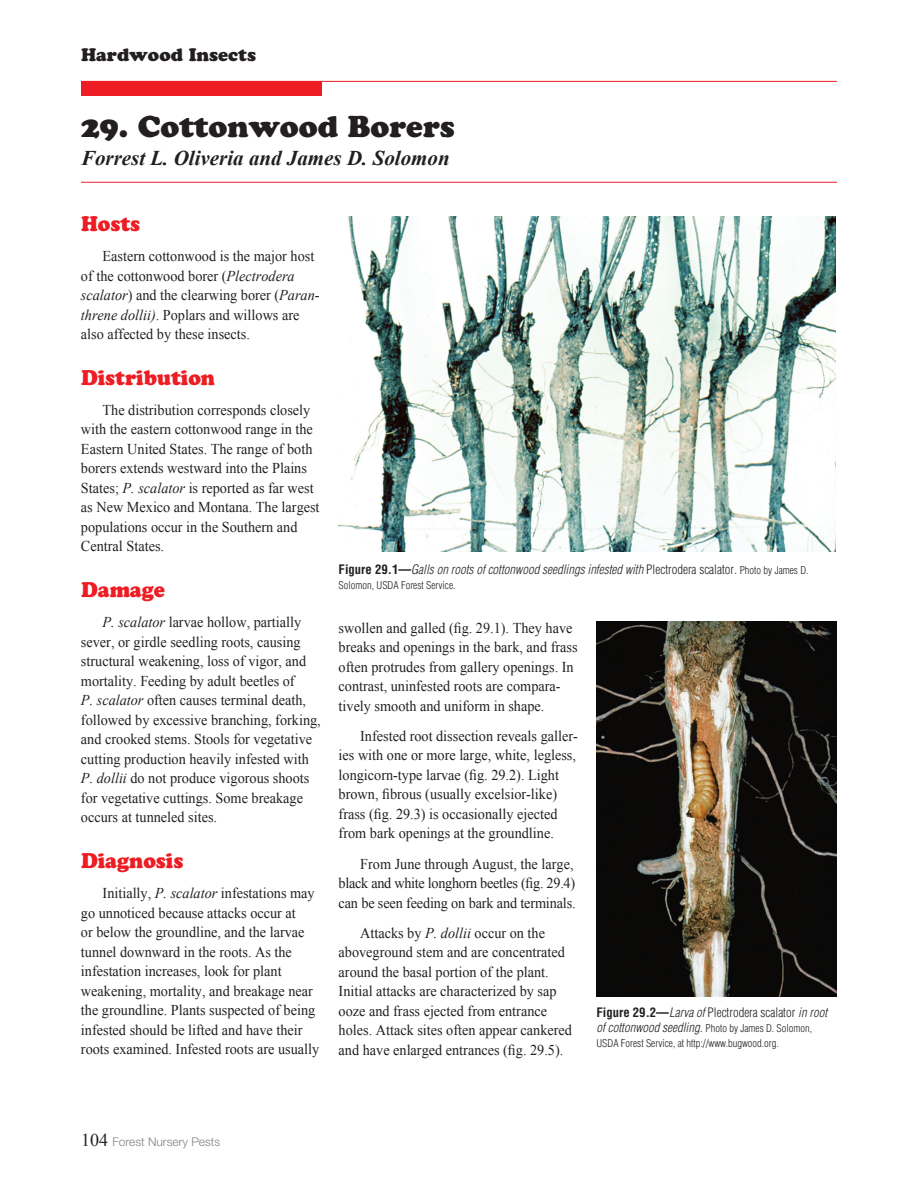
<style>
.page{position:relative;width:918px;height:1188px;background:#fff}
.page>*{position:absolute;margin:0;border:0;box-sizing:border-box;transform-origin:0 0}
.t1{font:30px "Cooper Black Std";color:#231f20}
.t2{font:italic 700 21px "Times New Roman";color:#231f20}
.t3{font:21px "Cooper Black Std";color:#ee1d23;scale:.95 1}
.t4{font:18px "Cooper Black Std";color:#231f20}
.t5{font:15px/19.5px "Times New Roman";color:#231f20;scale:.95 1}
.t6{font:italic 300 condensed 12.75px "Helvetica";color:#231f20}
.t7{font:300 condensed 12.75px "Helvetica";color:#231f20}
.t8{font:300 12px "Helvetica Neue";color:#808285}
.t9{font:300 condensed 10.5px/15px "Helvetica";color:#231f20}
.s1{font-style:italic}
.s2{font-weight:700;font-style:normal}
.s3{font-style:normal}
.s4{font-style:normal;font-size:10.5px}
.s5{font-weight:700}
.s6{font-style:italic;font-size:12.75px}
.s7{font-family:"Times New Roman";font-weight:400;font-size:18px;color:#231f20}
</style>
<div class="page">
<hr style="left:81px;top:81px;width:756px;height:1px;background:#ee1d23">
<hr style="left:81px;top:182px;width:756px;height:1px;background:#ee1d23">
<div style="left:81px;top:81px;width:241px;height:15px;background:#ee1d23"></div>
<img style="left:339px;top:216px;width:496px;height:336px">
<img style="left:596px;top:621px;width:241px;height:376px">
<p class="t4" style="left:81px;top:44px;width:177px">Hardwood Insects</p>
<h1 class="t1" style="left:81px;top:108px;width:375px">29. Cottonwood Borers</h1>
<h2 class="t2" style="left:81px;top:144px;width:370px">Forrest L. Oliveria and James D. Solomon</h2>
<h2 class="t3" style="left:81px;top:211px;width:64px">Hosts</h2>
<p class="t5" style="left:81px;top:246px;width:253px;text-indent:22px">Eastern cottonwood is the major host of the cottonwood borer (<span class="s1">Plectrodera scalator</span>) and the clearwing borer (<span class="s1">Paran&shy;threne dollii)</span>. Poplars and willows are also affected by these insects.</p>
<h2 class="t3" style="left:81px;top:365px;width:143px">Distribution</h2>
<p class="t5" style="left:81px;top:400px;width:253px;text-indent:22px">The distribution corresponds closely with the eastern cottonwood range in the Eastern United States. The range of both borers extends westward into the Plains States; <span class="s1">P. scalator</span> is reported as far west as New Mexico and Montana. The largest populations occur in the Southern and Central States.</p>
<h2 class="t3" style="left:81px;top:577px;width:90px">Damage</h2>
<p class="t5" style="left:81px;top:612px;width:254px;text-indent:22px"><span class="s1">P. scalator</span> larvae hollow, partially sever, or girdle seedling roots, causing structural weakening, loss of vigor, and mortality. Feeding by adult beetles of<br><span class="s1">P. scalator</span> often causes terminal death, followed by excessive branching, forking, and crooked stems. Stools for vegetative cutting production heavily infested with <span class="s1">P. dollii</span> do not produce vigorous shoots for vegetative cuttings. Some breakage occurs at tunneled sites.</p>
<h2 class="t3" style="left:81px;top:848px;width:109px">Diagnosis</h2>
<p class="t5" style="left:81px;top:883px;width:252px;text-indent:22px">Initially, <span class="s1">P. scalator</span> infestations may go unnoticed because attacks occur at<br>or below the groundline, and the larvae tunnel downward in the roots. As the infestation increases, look for plant weakening, mortality, and breakage near the groundline. Plants suspected of being infested should be lifted and have their roots examined. Infested roots are usually</p>
<p class="t6" style="left:339px;top:562px;width:471px"><span class="s2">Figure 29.1—</span>Galls on roots of cottonwood seedlings infested with <span class="s3">Plectrodera scalator</span>. <span class="s4">Photo by James D.</span></p>
<p class="t9" style="left:339px;top:577px;width:118px">Solomon, USDA Forest Service.</p>
<p class="t5" style="left:339px;top:618px;width:253px">swollen and galled (fig. 29.1). They have breaks and openings in the bark, and frass often protrudes from gallery openings. In contrast, uninfested roots are compara&shy;tively smooth and uniform in shape.</p>
<p class="t5" style="left:339px;top:726px;width:253px;text-indent:22px">Infested root dissection reveals galler&shy;ies with one or more large, white, legless, longicorn-type larvae (fig. 29.2). Light brown, fibrous (usually excelsior-like) frass (fig. 29.3) is occasionally ejected from bark openings at the groundline.</p>
<p class="t5" style="left:339px;top:854px;width:251px;text-indent:22px">From June through August, the large, black and white longhorn beetles (fig. 29.4) can be seen feeding on bark and terminals.</p>
<p class="t5" style="left:339px;top:923px;width:247px;text-indent:22px">Attacks by <span class="s1">P. dollii</span> occur on the aboveground stem and are concentrated around the basal portion of the plant.<br>Initial attacks are characterized by sap ooze and frass ejected from entrance holes. Attack sites often appear cankered and have enlarged entrances (fig. 29.5).</p>
<p class="t7" style="left:596px;top:1005px;width:232px"><span class="s5">Figure 29.2—</span><span class="s1">Larva of</span> Plectrodera scalator <span class="s1">in root</span></p>
<p class="t9" style="left:596px;top:1021px;width:217px"><span class="s6">of cottonwood seedling.</span> Photo by James D. Solomon,<br>USDA Forest Service, at http://www.bugwood.org.</p>
<p class="t8" style="left:81px;top:1135px;width:141px"><span class="s7">104</span> Forest Nursery Pests</p>
</div>
